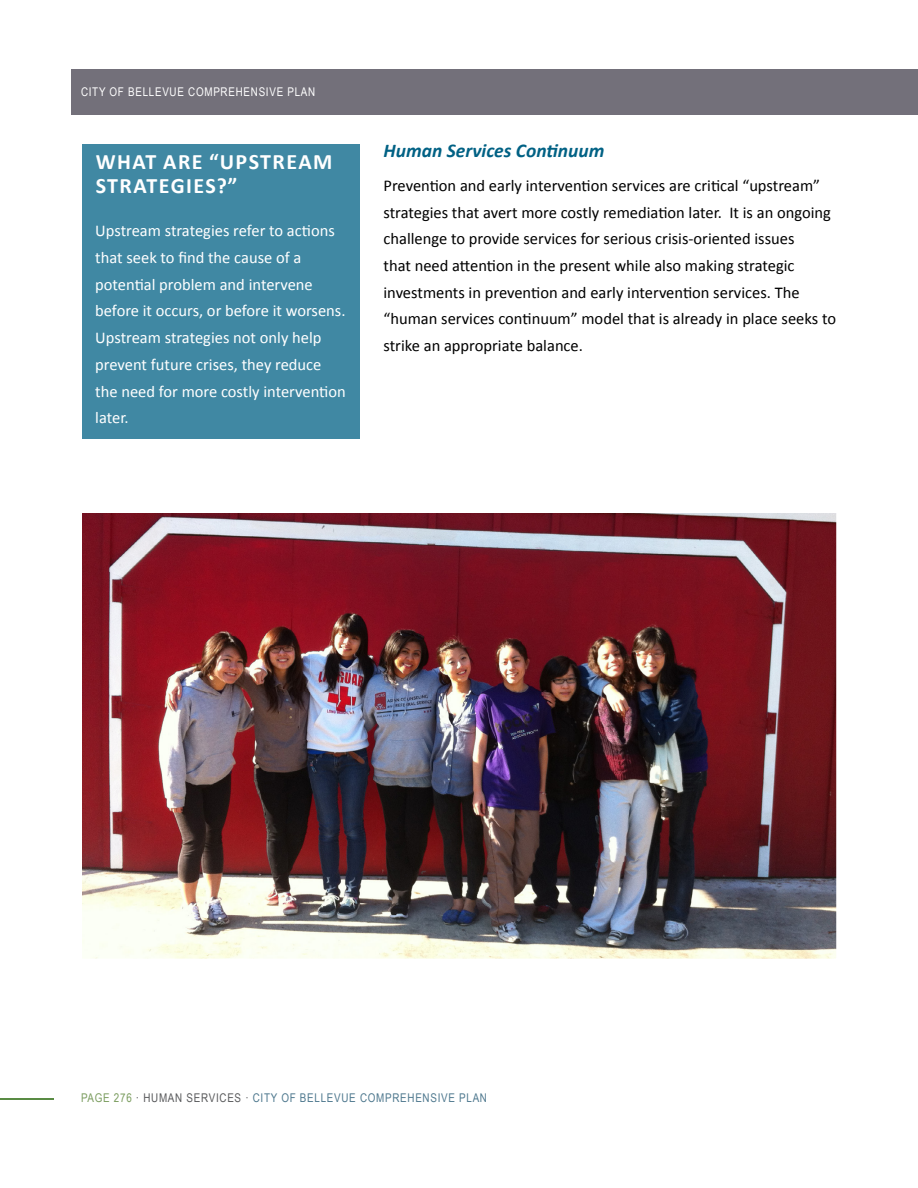
<style>
.page{position:relative;width:918px;height:1188px;background:#fff}
.page>*{position:absolute;margin:0;border:0;box-sizing:border-box;transform-origin:0 0}
.Sidebar_heading{font:700 22.05px/24px "Calibri";letter-spacing:.065em;color:#fff}
.Heading_3{font:italic 700 19.5px "Calibri";color:#006184}
.Body_text{font:16.5px/26.7px "Calibri";color:#000}
.Sidebar_text{font:16.5px/26.7px "Calibri";color:#fff}
.t1{font:12px "Arial Narrow";letter-spacing:.06em;color:#4e788e}
.t2{font:12px "Arial Narrow";letter-spacing:.06em;color:#fff}
.s1{color:#7a9c5e}
.s2{color:#58595b}
</style>
<div class="page">
<div style="left:71px;top:69px;width:847px;height:45px;background:#73707a"></div>
<hr style="left:0;top:1098px;width:54px;height:1px;background:#598b44">
<div style="left:82px;top:144px;width:278px;height:294px;background:#4088a3"></div>
<img style="left:83px;top:514px;width:752px;height:443px">
<div style="left:80px;top:511px;width:758px;height:449px;border:2px solid #fff"></div>
<p class="t2" style="left:81px;top:83px;width:236px">CITY OF BELLEVUE COMPREHENSIVE PLAN</p>
<p class="Sidebar_heading" style="left:96px;top:150px;width:238px">WHAT ARE “UPSTREAM<br>STRATEGIES?”</p>
<p class="Sidebar_text" style="left:95px;top:218px;width:252px">Upstream strategies refer to actions that seek to find the cause of a potential problem and intervene before it occurs, or before it worsens.<br>Upstream strategies not only help prevent future crises, they reduce the need for more costly intervention later.</p>
<p class="Heading_3" style="left:384px;top:139px;width:222px">Human Services Continuum</p>
<p class="Body_text" style="left:384px;top:172px;width:454px">Prevention and early intervention services are critical “upstream” strategies that avert more costly remediation later. It is an ongoing challenge to provide services for serious crisis-oriented issues<br>that need attention in the present while also making strategic investments in prevention and early intervention services. The “human services continuum” model that is already in place seeks to strike an appropriate balance.</p>
<p class="t1" style="left:81px;top:1089px;width:408px"><span class="s1">PAGE 276</span> <span class="s2">· HUMAN SERVICES ·</span> CITY OF BELLEVUE COMPREHENSIVE PLAN</p>
</div>
